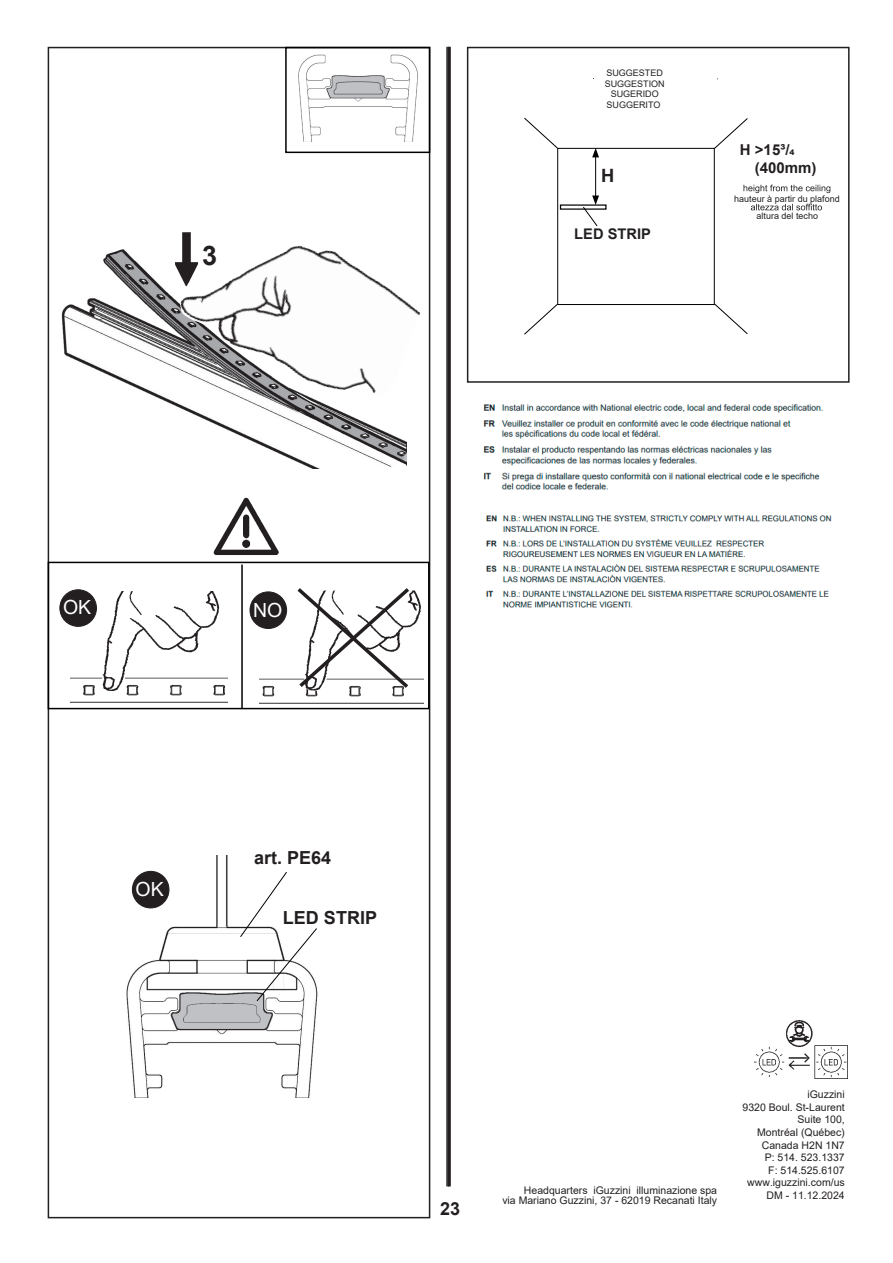
<style>
.page{position:relative;width:893px;height:1263px;background:#fff}
.page>*{position:absolute;margin:0;border:0;box-sizing:border-box;transform-origin:0 0}
.t1{font:700 27px "Arial";color:#231f20}
.t2{font:19.5px "Arial";color:#fff}
.t3{font:700 18.3px "Arial";color:#231f20}
.t4{font:700 18px "Arial";color:#231f20}
.t5{font:700 15px/18px "Arial";color:#231f20}
.t6{font:700 14.7px "Arial";color:#231f20}
.t7{font:10.5px/12.6px "Arial";color:#231f20;text-align:right}
.t8{font:9px/10.8px "Arial";color:#231f20;text-align:center}
.s1{font-style:inherit}
</style>
<div class="page">
<hr style="left:446px;top:47px;width:2px;height:1139px;background:#231f20">
<hr style="left:448px;top:47px;width:3px;height:1139px;background:#231f20">
<img style="left:61px;top:249px;width:345px;height:220px">
<img style="left:145px;top:183px;width:286px;height:260px">
<img style="left:175px;top:232px;width:23px;height:54px">
<div style="left:285px;top:47px;width:145px;height:106px;border:2px solid #000"></div>
<div style="left:60px;top:590px;width:36px;height:36px;background:#231f20;border-radius:50%"></div>
<div style="left:59px;top:589px;width:38px;height:38px;border:1px solid #231f20;border-radius:50%"></div>
<img style="left:70px;top:589px;width:157px;height:114px">
<img style="left:259px;top:590px;width:164px;height:114px">
<div style="left:48px;top:562px;width:382px;height:147px;border:1px solid #000"></div>
<hr style="left:241px;top:564px;width:2px;height:145px;background:#000">
<div style="left:250px;top:592px;width:37px;height:36px;background:#231f20;border-radius:50%"></div>
<div style="left:250px;top:591px;width:37px;height:38px;border:1px solid #231f20;border-radius:50%"></div>
<svg style="left:294px;top:588px;width:119px;height:103px"></svg>
<img style="left:213px;top:497px;width:66px;height:58px">
<img style="left:298px;top:54px;width:120px;height:87px">
<img style="left:126px;top:856px;width:191px;height:241px">
<div style="left:132px;top:871px;width:37px;height:37px;background:#231f20;border-radius:50%"></div>
<div style="left:132px;top:871px;width:37px;height:37px;border:1px solid #231f20;border-radius:50%"></div>
<svg style="left:239px;top:871px;width:79px;height:131px"></svg>
<div style="left:467px;top:47px;width:383px;height:336px;border:2px solid #231f20"></div>
<svg style="left:751px;top:204px;width:71px;height:6px"></svg>
<svg style="left:743px;top:185px;width:87px;height:8px"></svg>
<div style="left:557px;top:148px;width:158px;height:157px;border:1px solid #000"></div>
<hr style="left:595px;top:155px;width:1px;height:43px;background:#000">
<svg style="left:592px;top:148px;width:7px;height:9px"></svg>
<svg style="left:582px;top:196px;width:17px;height:31px"></svg>
<svg style="left:524px;top:117px;width:34px;height:32px"></svg>
<svg style="left:713px;top:118px;width:35px;height:31px"></svg>
<svg style="left:524px;top:303px;width:34px;height:32px"></svg>
<svg style="left:713px;top:303px;width:35px;height:31px"></svg>
<img style="left:483px;top:404px;width:340px;height:86px">
<img style="left:486px;top:515px;width:346px;height:93px">
<img style="left:754px;top:1021px;width:93px;height:58px">
<h1 class="t1" style="left:202px;top:237px;width:17px">3</h1>
<p class="t8" style="left:605px;top:67px;width:62px">SUGGESTED<br>SUGGESTION<br>SUGERIDO<br>SUGGERITO</p>
<h3 class="t3" style="left:601px;top:163px;width:15px">H</h3>
<h3 class="t6" style="left:574px;top:224px;width:78px">LED STRIP</h3>
<h3 class="t5" style="left:755px;top:141px;width:63px;text-indent:-15px">H &gt;15³/4 (400mm)</h3>
<p class="t8" style="left:734px;top:190px;width:107px;line-height:17.2px">hauteur à partir du plafond altura del techo</p>
<h2 class="t2" style="left:63px;top:594px;width:30px">OK</h2>
<h2 class="t2" style="left:253px;top:596px;width:31px">NO</h2>
<h2 class="t2" style="left:136px;top:876px;width:30px">OK</h2>
<h3 class="t4" style="left:254px;top:844px;width:79px">art. PE64</h3>
<h3 class="t4" style="left:283px;top:905px;width:96px">LED STRIP</h3>
<h3 class="t4" style="left:440px;top:1195px;width:22px">2<span class="s1">3</span></h3>
<p class="t7" style="left:502px;top:1184px;width:216px;line-height:10.6px">Headquarters iGuzzini illuminazione spa<br>via Mariano Guzzini, 37 - 62019 Recanati Italy</p>
<p class="t7" style="left:743px;top:1088px;width:104px">iGuzzini<br>9320 Boul. St-Laurent<br>Suite 100,<br>Montréal (Québec)<br>Canada H2N 1N7<br>P: 514. 523.1337<br>F: 514.525.6107 www.iguzzini.com/us<br>DM - 11.12.2024</p>
</div>
